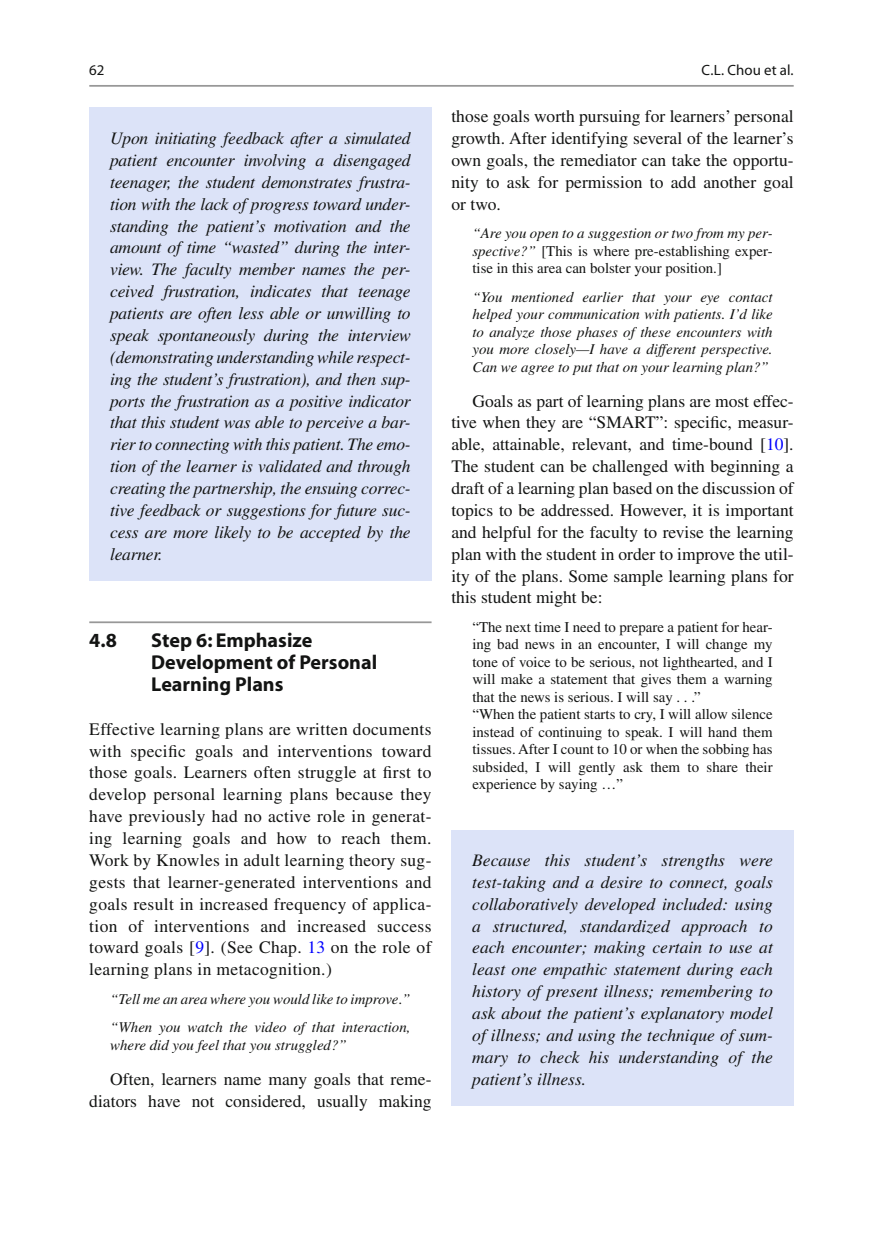
<style>
.page{position:relative;width:883px;height:1260px;background:#fff}
.page>*{position:absolute;margin:0;border:0;box-sizing:border-box;transform-origin:0 0}
.t1{font:700 20.12px/21.9px "Myriad";color:#131413}
.t2{font:17.5px/21.9px "Times";color:#131413;text-align:justify}
.t3{font:italic 17.5px/21.9px "Times";letter-spacing:-.015em;color:#131413;text-align:justify}
.t4{font:14.88px/17.5px "Times";color:#131413;text-align:justify}
.t5{font:italic 14.88px/17.5px "Times";color:#131413}
.t6{font:14.88px "Myriad";letter-spacing:.005em;color:#131413}
.s1{color:#00f}
.s2{font-style:normal}
.s3{font-style:italic}
</style>
<div class="page">
<hr style="left:89px;top:621px;width:343px;height:2px;background:#989898">
<div style="left:89px;top:107px;width:343px;height:474px;background:#dce3f8"></div>
<div style="left:451px;top:830px;width:343px;height:276px;background:#dce3f8"></div>
<hr style="left:89px;top:85px;width:705px;height:2px;background:#989898">
<p class="t6" style="left:89px;top:64px;width:17px">62</p>
<p class="t3" style="left:110px;top:129px;width:302px">Upon initiating feedback after a simulated patient encounter involving a disengaged teenager, the student demonstrates frustra&shy;tion with the lack of progress toward under&shy;standing the patient’s motivation and the amount of time “wasted” during the inter&shy;view. The faculty member names the per&shy;ceived frustration, indicates that teenage patients are often less able or unwilling to speak spontaneously during the interview (demonstrating understanding while respect&shy;ing the student’s frustration), and then sup&shy;ports the frustration as a positive indicator that this student was able to perceive a bar&shy;rier to connecting with this patient. The emo&shy;tion of the learner is validated and through creating the partnership, the ensuing correc&shy;tive feedback or suggestions for future suc&shy;cess are more likely to be accepted by the learner.</p>
<p class="t1" style="left:89px;top:631px;width:29px">4.8</p>
<p class="t1" style="left:151px;top:631px;width:227px">Step 6: Emphasize<br>Development of Personal<br>Learning Plans</p>
<p class="t2" style="left:89px;top:720px;width:344px">Effective learning plans are written documents with specific goals and interventions toward those goals. Learners often struggle at first to develop personal learning plans because they have previously had no active role in generat&shy;ing learning goals and how to reach them.<br>Work by Knowles in adult learning theory sug&shy;gests that learner-generated interventions and goals result in increased frequency of applica&shy;tion of interventions and increased success toward goals [ <span class="s1">9</span> ]. (See Chap. <span class="s1">13</span> on the role of learning plans in metacognition.)</p>
<p class="t5" style="left:110px;top:986px;width:302px;line-height:28.5px">“Tell me an area where you would like to improve <span class="s2">.</span> ” “When you watch the video of that interaction,</p>
<p class="t5" style="left:110px;top:1037px;width:238px">where did you feel that you struggled?”</p>
<p class="t2" style="left:89px;top:1070px;width:344px;text-align:right">Often, learners name many goals that reme&shy;diators have not considered, usually making</p>
<p class="t6" style="left:701px;top:64px;width:94px">C.L. Chou et al.</p>
<p class="t2" style="left:451px;top:107px;width:344px">those goals worth pursuing for learners’ personal growth. After identifying several of the learner’s own goals, the remediator can take the opportu&shy;nity to ask for permission to add another goal or two.</p>
<p class="t4" style="left:472px;top:226px;width:302px"><span class="s3">“Are you open to a suggestion or two from my per&shy;spective?”</span> [This is where pre-establishing exper&shy;tise in this area can bolster your position.]</p>
<p class="t5" style="left:472px;top:289px;width:302px;text-align:justify">“You mentioned earlier that your eye contact helped your communication with patients. I’d like to analyze those phases of these encounters with you more closely—I have a different perspective.<br>Can we agree to put that on your learning plan?”</p>
<p class="t2" style="left:451px;top:391px;width:344px;text-indent:21px">Goals as part of learning plans are most effec&shy;tive when they are “SMART”: specific, measur&shy;able, attainable, relevant, and time-bound [ <span class="s1">10</span> ].<br>The student can be challenged with beginning a draft of a learning plan based on the discussion of topics to be addressed. However, it is important and helpful for the faculty to revise the learning plan with the student in order to improve the util&shy;ity of the plans. Some sample learning plans for this student might be:</p>
<p class="t4" style="left:472px;top:620px;width:302px;text-align:left">“The next time I need to prepare a patient for hear&shy;ing bad news in an encounter, I will change my tone of voice to be serious, not lighthearted, and I will make a statement that gives them a warning that the news is serious. I will say . . .”<br>“When the patient starts to cry, I will allow silence instead of continuing to speak. I will hand them tissues. After I count to 10 or when the sobbing has subsided, I will gently ask them to share their experience by saying …”</p>
<p class="t3" style="left:472px;top:851px;width:302px">Because this student’s strengths were test- taking and a desire to connect, goals collaboratively developed included: using a structured, standardized approach to each encounter; making certain to use at least one empathic statement during each history of present illness; remembering to ask about the patient’s explanatory model of illness; and using the technique of sum&shy;mary to check his understanding of the patient’s illness.</p>
</div>
